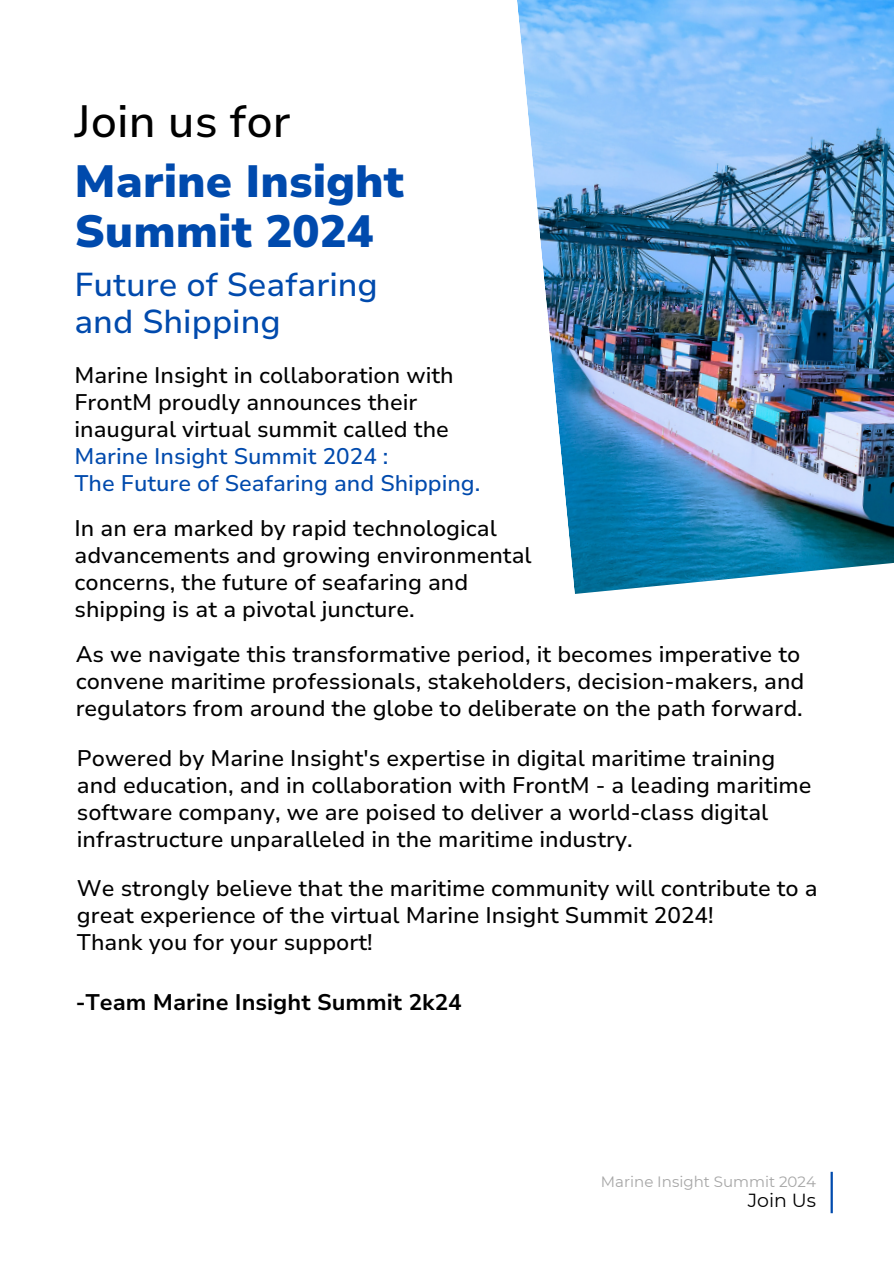
<style>
.page{position:relative;width:894px;height:1264px;background:#fff}
.page>*{position:absolute;margin:0;border:0;box-sizing:border-box;transform-origin:0 0}
.t1{font:900 45px/49.5px "Nunito Sans 10 pt";color:#004aad}
.t2{font:500 45px "Nunito Sans 10 pt";color:#000}
.t3{font:500 33px/36px "Nunito Sans 10 pt";color:#004aad}
.t4{font:500 22.5px/27px "Nunito Sans 10 pt";color:#000}
.t5{font:500 22.5px/27px "Nunito Sans 10 pt";color:#004aad}
.t6{font:700 22.5px "Nunito Sans 10 pt";color:#000}
.t7{font:18.9px "Montserrat";color:#000}
.t8{font:15px "Montserrat";color:#a6a6a6}
</style>
<div class="page">
<hr style="left:830px;top:1171px;width:2px;height:42px;background:#004aad">
<img style="left:517px;top:0;width:376px;height:594px">
<h1 class="t2" style="left:74px;top:90px;width:218px">Join us for</h1>
<h1 class="t1" style="left:74px;top:155px;width:331px">Marine Insight<br>Summit 2024</h1>
<h2 class="t3" style="left:74px;top:266px;width:305px">Future of Seafaring and Shipping</h2>
<p class="t4" style="left:74px;top:361px;width:380px">Marine Insight in collaboration with<br>FrontM proudly announces their inaugural virtual summit called the</p>
<p class="t5" style="left:74px;top:442px;width:407px">Marine Insight Summit 2024 :<br>The Future of Seafaring and Shipping.</p>
<p class="t4" style="left:74px;top:514px;width:458px">In an era marked by rapid technological advancements and growing environmental concerns, the future of seafaring and shipping is at a pivotal juncture.</p>
<p class="t4" style="left:76px;top:640px;width:730px">As we navigate this transformative period, it becomes imperative to convene maritime professionals, stakeholders, decision-makers, and regulators from around the globe to deliberate on the path forward.</p>
<p class="t4" style="left:77px;top:743px;width:736px">Powered by Marine Insight's expertise in digital maritime training and education, and in collaboration with FrontM - a leading maritime software company, we are poised to deliver a world-class digital infrastructure unparalleled in the maritime industry.</p>
<p class="t4" style="left:77px;top:874px;width:742px">We strongly believe that the maritime community will contribute to a great experience of the virtual Marine Insight Summit 2024!<br>Thank you for your support!</p>
<p class="t6" style="left:76px;top:986px;width:387px">-Team Marine Insight Summit 2k24</p>
<p class="t8" style="left:600px;top:1171px;width:216px">Marine Insight Summit 2024</p>
<p class="t7" style="left:747px;top:1187px;width:70px">Join Us</p>
</div>
